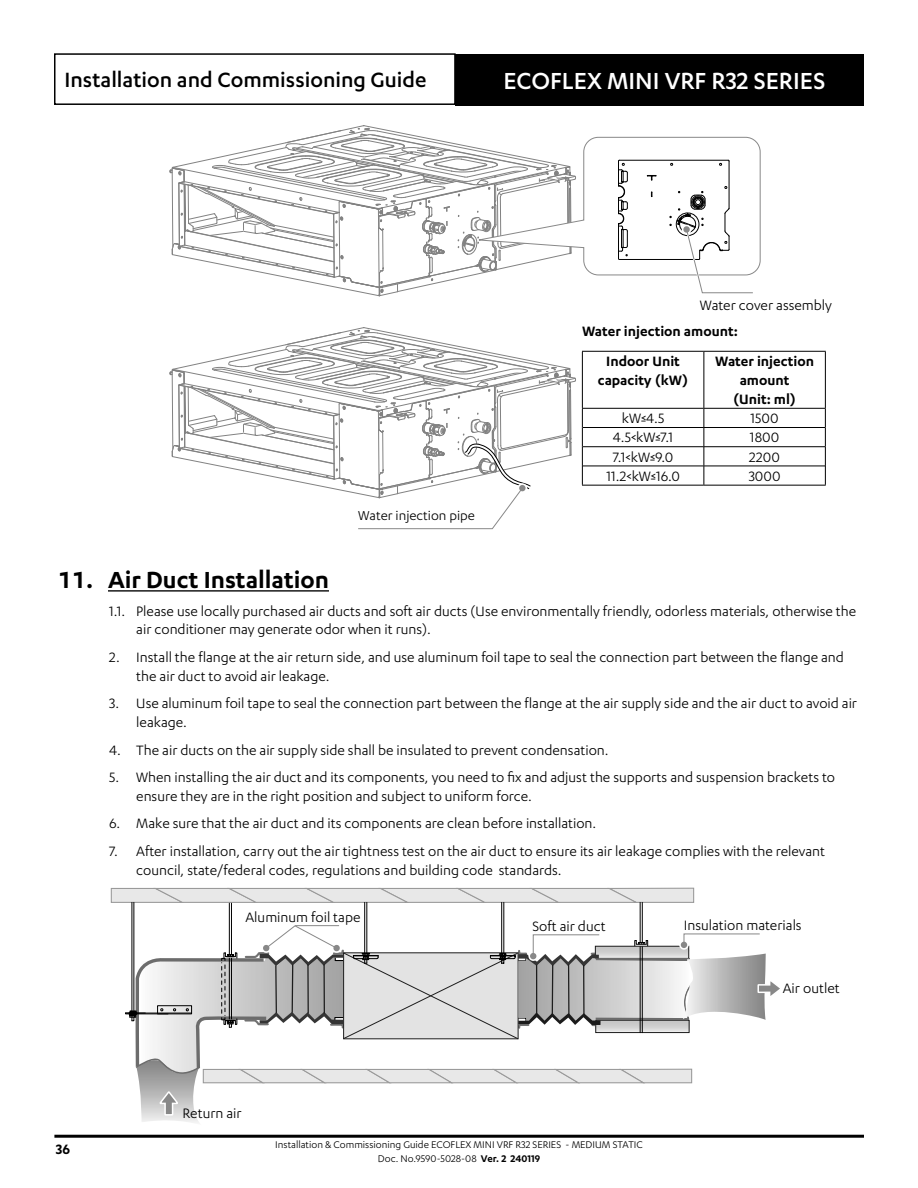
<style>
.page{position:relative;width:918px;height:1188px;background:#fff}
.page>*{position:absolute;margin:0;border:0;box-sizing:border-box;transform-origin:0 0}
.t1{font:500 27px "Karbon";color:#fff}
.t2{font:600 27px "Karbon";color:#000}
.t3{font:500 24px "Karbon";color:#000}
.Paragraph_01__Sec{font:15.75px/18.9px "Karbon";color:#000}
.Table_content_Centre_10_5{font:15.75px "Karbon";color:#000}
.Table_Heading_10_5{font:600 15.75px/18.9px "Karbon";color:#000;text-align:center}
.Paragraph_01_Subsubsec{font:600 15.75px "Karbon";color:#000}
.t4{font:15px "Karbon";color:#000}
.t5{font:11.25px/13.5px "Karbon";color:#000;text-align:center}
.s1{font-weight:600}
</style>
<div class="page">
<div style="left:54px;top:53px;width:402px;height:52px;border:2px solid #000"></div>
<div style="left:456px;top:54px;width:408px;height:52px;background:#000"></div>
<hr style="left:54px;top:1135px;width:810px;height:3px;background:#000">
<hr style="left:108px;top:590px;width:221px;height:2px;background:#000">
<svg style="left:169px;top:125px;width:592px;height:172px"></svg>
<div style="left:683px;top:226px;width:7px;height:7px;background:#888;border-radius:3px"></div>
<hr style="left:704px;top:352px;width:1px;height:56px;background:#000">
<hr style="left:583px;top:427px;width:121px;height:1px;background:#000">
<hr style="left:704px;top:427px;width:121px;height:1px;background:#000">
<hr style="left:583px;top:446px;width:121px;height:1px;background:#000">
<hr style="left:704px;top:446px;width:121px;height:1px;background:#000">
<hr style="left:583px;top:466px;width:121px;height:1px;background:#000">
<hr style="left:704px;top:466px;width:121px;height:1px;background:#000">
<svg style="left:704px;top:409px;width:1px;height:76px"></svg>
<svg style="left:169px;top:327px;width:414px;height:203px"></svg>
<svg style="left:825px;top:409px;width:1px;height:76px"></svg>
<hr style="left:582px;top:485px;width:122px;height:1px;background:#000">
<hr style="left:704px;top:485px;width:122px;height:1px;background:#000">
<hr style="left:582px;top:351px;width:122px;height:1px;background:#000">
<hr style="left:582px;top:352px;width:1px;height:56px;background:#000">
<hr style="left:704px;top:351px;width:122px;height:1px;background:#000">
<hr style="left:825px;top:352px;width:1px;height:56px;background:#000">
<hr style="left:582px;top:408px;width:122px;height:1px;background:#000">
<hr style="left:704px;top:408px;width:122px;height:1px;background:#000">
<svg style="left:110px;top:887px;width:585px;height:17px"></svg>
<hr style="left:367px;top:902px;width:1px;height:52px;background:#000">
<hr style="left:364px;top:902px;width:1px;height:52px;background:#000">
<hr style="left:501px;top:902px;width:1px;height:52px;background:#000">
<hr style="left:504px;top:902px;width:1px;height:52px;background:#000">
<hr style="left:132px;top:902px;width:1px;height:109px;background:#000">
<hr style="left:134px;top:902px;width:1px;height:109px;background:#000">
<hr style="left:229px;top:903px;width:1px;height:52px;background:#000">
<hr style="left:231px;top:903px;width:1px;height:52px;background:#000">
<hr style="left:640px;top:902px;width:1px;height:40px;background:#000">
<hr style="left:642px;top:902px;width:1px;height:40px;background:#000">
<svg style="left:125px;top:923px;width:655px;height:200px"></svg>
<h2 class="t3" style="left:64px;top:67px;width:364px">Installation and Commissioning Guide</h2>
<h1 class="t1" style="left:503px;top:66px;width:323px">ECOFLEX MINI VRF R32 SERIES</h1>
<p class="Paragraph_01__Sec" style="left:700px;top:295px;width:134px">Water cover assembly</p>
<p class="t4" style="left:358px;top:507px;width:118px">Water injection pipe</p>
<p class="Paragraph_01_Subsubsec" style="left:582px;top:323px;width:157px">Water injection amount:</p>
<p class="Table_Heading_10_5" style="left:598px;top:351px;width:92px">Indoor Unit capacity (kW)</p>
<p class="Table_Heading_10_5" style="left:715px;top:351px;width:100px">Water injection amount</p>
<p class="Table_Heading_10_5" style="left:733px;top:389px;width:65px">(Unit: ml)</p>
<p class="Table_content_Centre_10_5" style="left:622px;top:410px;width:44px">kW≤4.5</p>
<p class="Table_content_Centre_10_5" style="left:751px;top:410px;width:30px">1500</p>
<p class="Table_content_Centre_10_5" style="left:613px;top:429px;width:62px">4.5&lt;kW≤7.1</p>
<p class="Table_content_Centre_10_5" style="left:750px;top:429px;width:31px">1800</p>
<p class="Table_content_Centre_10_5" style="left:613px;top:448px;width:62px">7.1&lt;kW≤9.0</p>
<p class="Table_content_Centre_10_5" style="left:749px;top:448px;width:32px">2200</p>
<p class="Table_content_Centre_10_5" style="left:606px;top:467px;width:75px">11.2&lt;kW≤16.0</p>
<p class="Table_content_Centre_10_5" style="left:749px;top:467px;width:33px">3000</p>
<p class="t2" style="left:58px;top:565px;width:272px">11. Air Duct Installation</p>
<p class="Paragraph_01__Sec" style="left:136px;top:601px;width:721px;text-indent:-27px">1.1. Please use locally purchased air ducts and soft air ducts (Use environmentally friendly, odorless materials, otherwise the air conditioner may generate odor when it runs).</p>
<p class="Paragraph_01__Sec" style="left:136px;top:647px;width:709px;text-indent:-27px">2. Install the flange at the air return side, and use aluminum foil tape to seal the connection part between the flange and the air duct to avoid air leakage.</p>
<p class="Paragraph_01__Sec" style="left:136px;top:694px;width:722px;text-indent:-27px">3. Use aluminum foil tape to seal the connection part between the flange at the air supply side and the air duct to avoid air leakage.</p>
<p class="Paragraph_01__Sec" style="left:109px;top:740px;width:501px">4. The air ducts on the air supply side shall be insulated to prevent condensation.</p>
<p class="Paragraph_01__Sec" style="left:136px;top:767px;width:700px;text-indent:-27px">5. When installing the air duct and its components, you need to fix and adjust the supports and suspension brackets to ensure they are in the right position and subject to uniform force.</p>
<p class="Paragraph_01__Sec" style="left:109px;top:814px;width:489px">6. Make sure that the air duct and its components are clean before installation.</p>
<p class="Paragraph_01__Sec" style="left:136px;top:841px;width:690px;text-indent:-27px">7. After installation, carry out the air tightness test on the air duct to ensure its air leakage complies with the relevant council, state/federal codes, regulations and building code standards.</p>
<p class="Paragraph_01__Sec" style="left:245px;top:907px;width:117px">Aluminum foil tape</p>
<p class="Paragraph_01__Sec" style="left:182px;top:1104px;width:61px">Return air</p>
<p class="Paragraph_01__Sec" style="left:533px;top:916px;width:75px">Soft air duct</p>
<p class="Paragraph_01__Sec" style="left:684px;top:916px;width:119px">Insulation materials</p>
<p class="Paragraph_01__Sec" style="left:783px;top:978px;width:59px">Air outlet</p>
<p class="Table_Heading_10_5" style="left:56px;top:1139px;width:16px">36</p>
<p class="t5" style="left:275px;top:1138px;width:369px">Installation &amp; Commissioning Guide ECOFLEX MINI VRF R32 SERIES - MEDIUM STATIC<br>Doc. No.9590-5028-08 <span class="s1">Ver. 2 240119</span></p>
</div>
